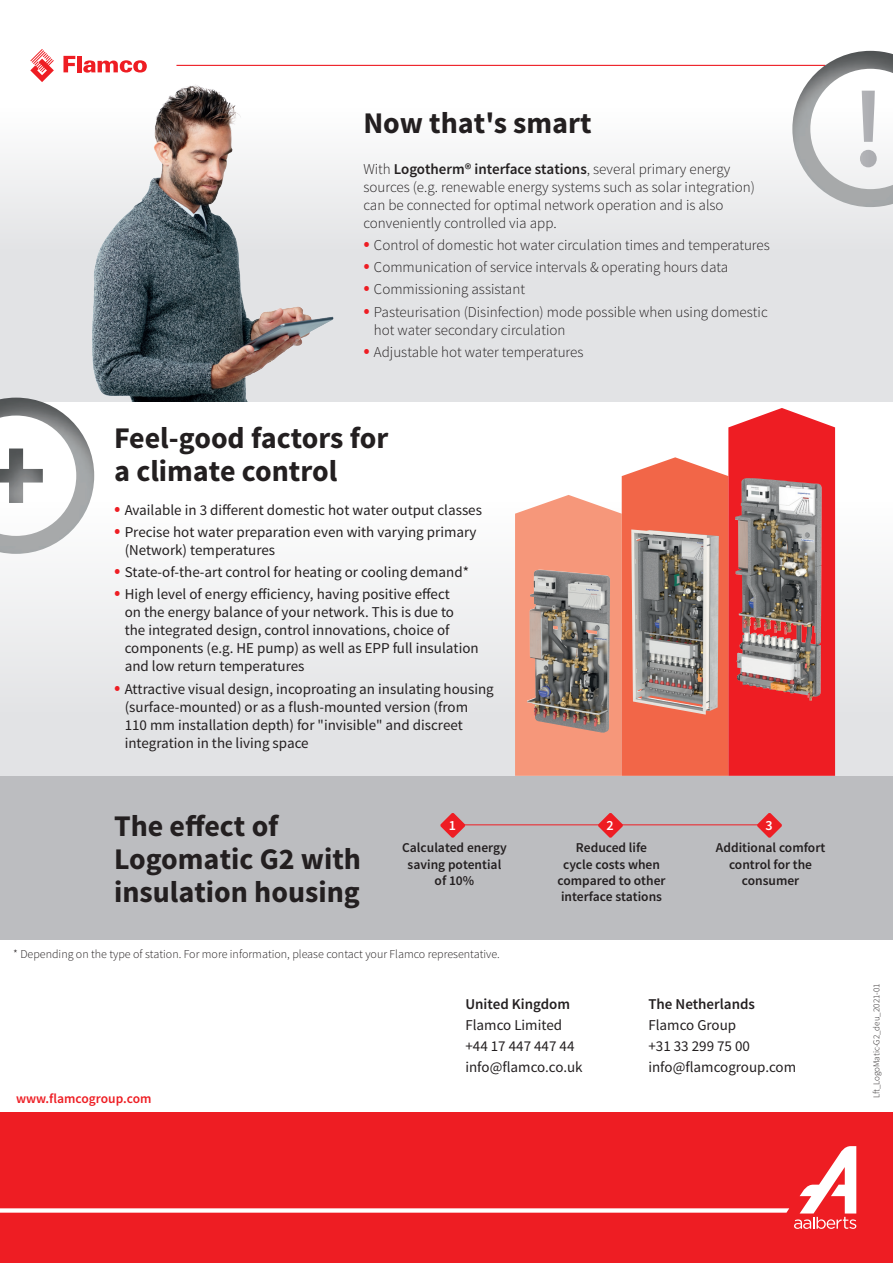
<style>
.page{position:relative;width:893px;height:1263px;background:#fff}
.page>*{position:absolute;margin:0;border:0;box-sizing:border-box;transform-origin:0 0}
.t1{font:700 30px/33px "Source Sans Pro";color:#231f20}
.t2{font:15px/18px "Source Sans Pro";color:#231f20}
.t3{font:300 15px/18px "Source Sans Pro";color:#231f20}
.t4{font:600 15px "Source Sans Pro";color:#231f20}
.t5{font:600 14.1px "Source Sans Pro";color:#fff}
.t6{font:600 13.5px/16.2px "Source Sans Pro";color:#231f20;text-align:center}
.t7{font:600 13.5px "Source Sans Pro";color:#ee1d23}
.t8{font:300 12px "Source Sans Pro";color:#231f20}
.t9{font:300 9px "Source Sans Pro";color:#231f20}
.s1{font-weight:600}
.s2{font-weight:400;font-size:21px;color:#ee1d23}
.s3{font-size:21px;color:#ee1d23}
</style>
<div class="page">
<svg style="left:0;top:502px;width:893px;height:274px;fill:#ececed"></svg>
<div style="left:0;top:1113px;width:893px;height:150px;background:#ee1d23"></div>
<div style="left:0;top:108px;width:893px;height:294px;background:linear-gradient(to bottom,#f7f7f8,#dbdcdf)"></div>
<svg style="left:0;top:1146px;width:856px;height:83px"></svg>
<svg style="left:30px;top:49px;width:24px;height:33px"></svg>
<hr style="left:176px;top:65px;width:649px;height:1px;background:#ee1d23">
<img style="left:57px;top:55px;width:282px;height:347px">
<div style="left:0;top:776px;width:893px;height:164px;background:#bcbdc0"></div>
<img style="left:792px;top:51px;width:101px;height:156px">
<img style="left:0;top:398px;width:94px;height:156px">
<img style="left:0;top:448px;width:43px;height:55px">
<svg style="left:515px;top:408px;width:320px;height:368px"></svg>
<img style="left:735px;top:478px;width:82px;height:223px">
<img style="left:527px;top:570px;width:83px;height:163px">
<img style="left:631px;top:529px;width:88px;height:186px">
<hr style="left:450px;top:824px;width:320px;height:1px;background:#ee1d23">
<svg style="left:440px;top:813px;width:25px;height:25px"></svg>
<svg style="left:757px;top:813px;width:25px;height:25px"></svg>
<svg style="left:598px;top:813px;width:25px;height:25px"></svg>
<svg style="left:860px;top:91px;width:17px;height:76px"></svg>
<h1 class="t1" style="left:363px;top:107px;width:230px">Now that's smart</h1>
<p class="t3" style="left:363px;top:160px;width:393px">With <span class="s1">Logotherm® interface stations</span>, several primary energy sources (e.g. renewable energy systems such as solar integration) can be connected for optimal network operation and is also conveniently controlled via app.</p>
<p class="t3" style="left:363px;top:236px;width:408px"><span class="s2">•</span> Control of domestic hot water circulation times and temperatures</p>
<p class="t3" style="left:363px;top:258px;width:366px"><span class="s2">•</span> Communication of service intervals &amp; operating hours data</p>
<p class="t3" style="left:363px;top:281px;width:163px"><span class="s2">•</span> Commissioning assistant</p>
<p class="t3" style="left:374px;top:303px;width:395px;text-indent:-11px"><span class="s2">•</span> Pasteurisation (Disinfection) mode possible when using domestic hot water secondary circulation</p>
<p class="t3" style="left:363px;top:343px;width:222px"><span class="s2">•</span> Adjustable hot water temperatures</p>
<h1 class="t1" style="left:114px;top:423px;width:276px">Feel-good factors for a climate control</h1>
<p class="t2" style="left:114px;top:501px;width:369px"><span class="s3">•</span> Available in 3 different domestic hot water output classes</p>
<p class="t2" style="left:125px;top:523px;width:353px;text-indent:-11px"><span class="s3">•</span> Precise hot water preparation even with varying primary (Network) temperatures</p>
<p class="t2" style="left:114px;top:563px;width:356px"><span class="s3">•</span> State-of-the-art control for heating or cooling demand*</p>
<p class="t2" style="left:125px;top:585px;width:355px;text-indent:-11px"><span class="s3">•</span> High level of energy efficiency, having positive effect<br>on the energy balance of your network. This is due to<br>the integrated design, control innovations, choice of components (e.g. HE pump) as well as EPP full insulation and low return temperatures</p>
<p class="t2" style="left:125px;top:680px;width:371px;text-indent:-11px"><span class="s3">•</span> Attractive visual design, incoproating an insulating housing (surface-mounted) or as a flush-mounted version (from 110 mm installation depth) for "invisible" and discreet integration in the living space</p>
<h1 class="t1" style="left:114px;top:811px;width:248px">The effect of<br>Logomatic G2 with insulation housing</h1>
<p class="t5" style="left:449px;top:816px;width:9px">1</p>
<p class="t5" style="left:607px;top:816px;width:9px">2</p>
<p class="t5" style="left:766px;top:816px;width:9px">3</p>
<p class="t6" style="left:402px;top:840px;width:106px">Calculated energy saving potential of 10%</p>
<p class="t6" style="left:558px;top:840px;width:109px">Reduced life<br>cycle costs when compared to other interface stations</p>
<p class="t6" style="left:716px;top:840px;width:111px">Additional comfort control for the consumer</p>
<p class="t8" style="left:13px;top:946px;width:488px">* Depending on the type of station. For more information, please contact your Flamco representative.</p>
<p class="t7" style="left:16px;top:1090px;width:137px">www.flamcogroup.com</p>
<p class="t4" style="left:465px;top:994px;width:106px">United Kingdom</p>
<p class="t2" style="left:465px;top:1014px;width:119px;line-height:21px">Flamco Limited +44 17 447 447 44 info@flamco.co.uk</p>
<p class="t4" style="left:648px;top:994px;width:108px">The Netherlands</p>
<p class="t2" style="left:648px;top:1014px;width:149px;line-height:21px">Flamco Group<br>+31 33 299 75 00 info@flamcogroup.com</p>
<p class="t9" style="left:871px;top:1098px;width:116px;rotate:-90deg">Lft_LogoMatic-G2_deu_2021-01</p>
</div>
